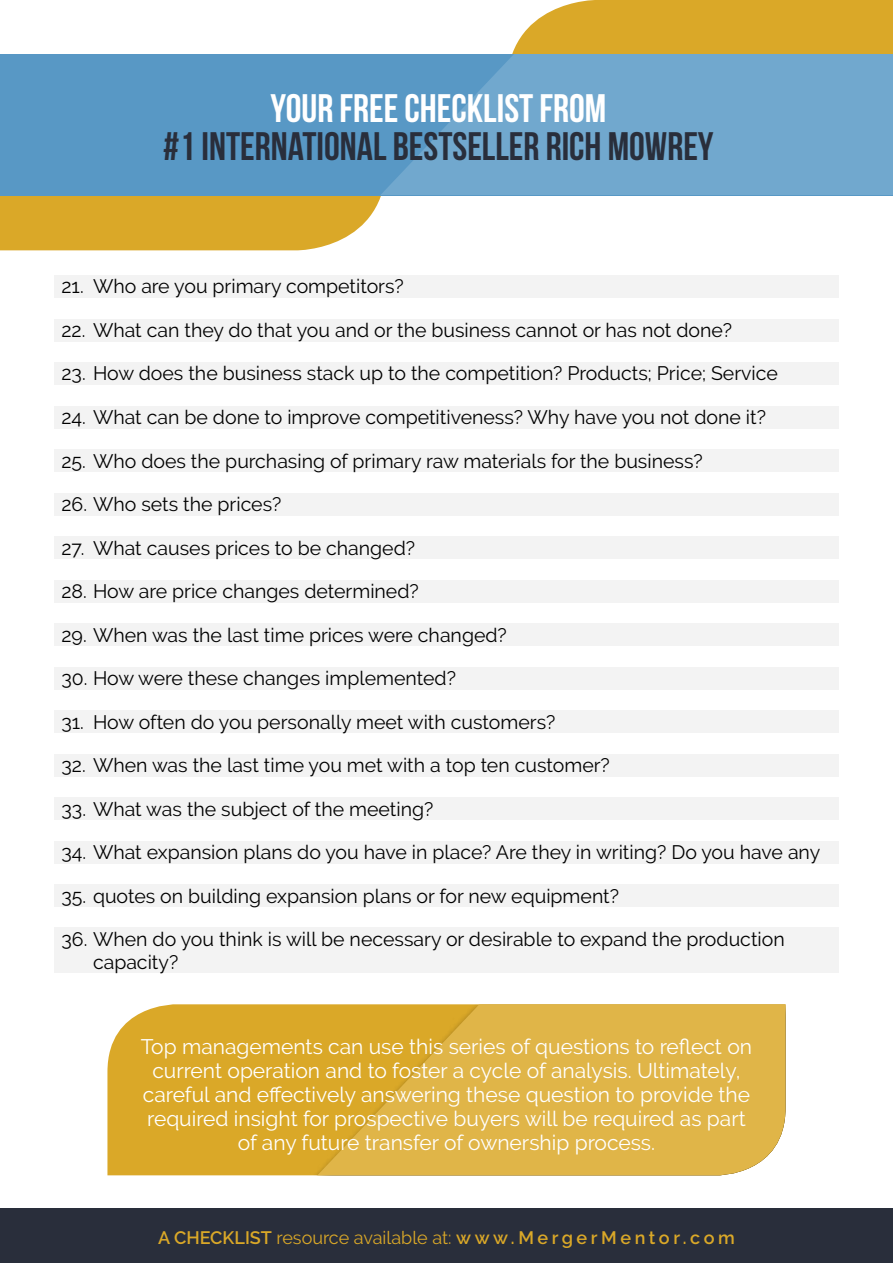
<style>
.page{position:relative;width:893px;height:1263px;background:#fff}
.page>*{position:absolute;margin:0;border:0;box-sizing:border-box;transform-origin:0 0}
.t1{font:39.75px "Bebas Neue";color:#292e3b}
.t2{font:39.75px "Bebas Neue";color:#fff}
.t3{font:21px/24px "Raleway";color:#fff;text-align:center}
.t4{font:19.5px/22.5px "Raleway";color:#000}
.t5{font:600 18px "Raleway";color:#daa828}
.s1{font-weight:400}
</style>
<div class="page">
<div style="left:512px;top:0;width:381px;height:54px;background:#daa828"></div>
<svg style="left:0;top:195px;width:386px;height:55px;background:#daad39"></svg>
<div style="left:0;top:54px;width:893px;height:141px;background:#5898c5"></div>
<svg style="left:381px;top:54px;width:512px;height:141px;background:#6da5cc"></svg>
<div style="left:107px;top:1004px;width:189px;height:171px;background:#daa828"></div>
<div style="left:296px;top:1004px;width:489px;height:171px;background:#daa828"></div>
<svg style="left:310px;top:1004px;width:475px;height:171px;fill:#e0b548"></svg>
<div style="left:54px;top:275px;width:785px;height:23px;background:#f3f3f3"></div>
<div style="left:54px;top:319px;width:785px;height:22px;background:#f3f3f3"></div>
<div style="left:54px;top:362px;width:785px;height:23px;background:#f3f3f3"></div>
<div style="left:54px;top:406px;width:785px;height:22px;background:#f3f3f3"></div>
<div style="left:54px;top:449px;width:785px;height:23px;background:#f3f3f3"></div>
<div style="left:54px;top:493px;width:785px;height:22px;background:#f3f3f3"></div>
<div style="left:54px;top:536px;width:785px;height:23px;background:#f3f3f3"></div>
<div style="left:54px;top:580px;width:785px;height:22px;background:#f3f3f3"></div>
<div style="left:54px;top:623px;width:785px;height:23px;background:#f3f3f3"></div>
<div style="left:54px;top:667px;width:785px;height:22px;background:#f3f3f3"></div>
<div style="left:54px;top:710px;width:785px;height:23px;background:#f3f3f3"></div>
<div style="left:54px;top:754px;width:785px;height:22px;background:#f3f3f3"></div>
<div style="left:54px;top:797px;width:785px;height:23px;background:#f3f3f3"></div>
<div style="left:54px;top:841px;width:785px;height:22px;background:#f3f3f3"></div>
<div style="left:54px;top:884px;width:785px;height:23px;background:#f3f3f3"></div>
<div style="left:54px;top:928px;width:785px;height:45px;background:#f3f3f3"></div>
<div style="left:0;top:1209px;width:893px;height:54px;background:#292e3b"></div>
<h1 class="t2" style="left:271px;top:86px;width:337px">YOUR FREE CHECKLIST FROM</h1>
<h1 class="t1" style="left:163px;top:124px;width:552px">#1 INTERNATIONAL BESTSELLER RICH MOWREY</h1>
<p class="t4" style="left:62px;top:275px;width:344px">21. Who are you primary competitors?</p>
<p class="t4" style="left:62px;top:319px;width:672px">22. What can they do that you and or the business cannot or has not done?</p>
<p class="t4" style="left:62px;top:362px;width:718px">23. How does the business stack up to the competition? Products; Price; Service</p>
<p class="t4" style="left:62px;top:406px;width:706px">24. What can be done to improve competitiveness? Why have you not done it?</p>
<p class="t4" style="left:62px;top:449px;width:643px">25. Who does the purchasing of primary raw materials for the business?</p>
<p class="t4" style="left:62px;top:493px;width:221px">26. Who sets the prices?</p>
<p class="t4" style="left:62px;top:536px;width:355px">27. What causes prices to be changed?</p>
<p class="t4" style="left:62px;top:580px;width:359px">28. How are price changes determined?</p>
<p class="t4" style="left:62px;top:623px;width:447px">29. When was the last time prices were changed?</p>
<p class="t4" style="left:62px;top:667px;width:396px">30. How were these changes implemented?</p>
<p class="t4" style="left:62px;top:710px;width:495px">31. How often do you personally meet with customers?</p>
<p class="t4" style="left:62px;top:754px;width:550px">32. When was the last time you met with a top ten customer?</p>
<p class="t4" style="left:62px;top:797px;width:373px">33. What was the subject of the meeting?</p>
<p class="t4" style="left:62px;top:841px;width:760px">34. What expansion plans do you have in place? Are they in writing? Do you have any</p>
<p class="t4" style="left:62px;top:884px;width:559px">35. quotes on building expansion plans or for new equipment?</p>
<p class="t4" style="left:93px;top:928px;width:693px;text-indent:-31px">36. When do you think is will be necessary or desirable to expand the production capacity?</p>
<p class="t3" style="left:141px;top:1034px;width:613px">Top managements can use this series of questions to reflect on current operation and to foster a cycle of analysis. Ultimately, careful and effectively answering these question to provide the required insight for prospective buyers will be required as part of any future transfer of ownership process.</p>
<p class="t5" style="left:158px;top:1228px;width:578px">A CHECKLIST <span class="s1">resource available at:</span> w w w. M e r g e r M e n t o r. c o m</p>
</div>
